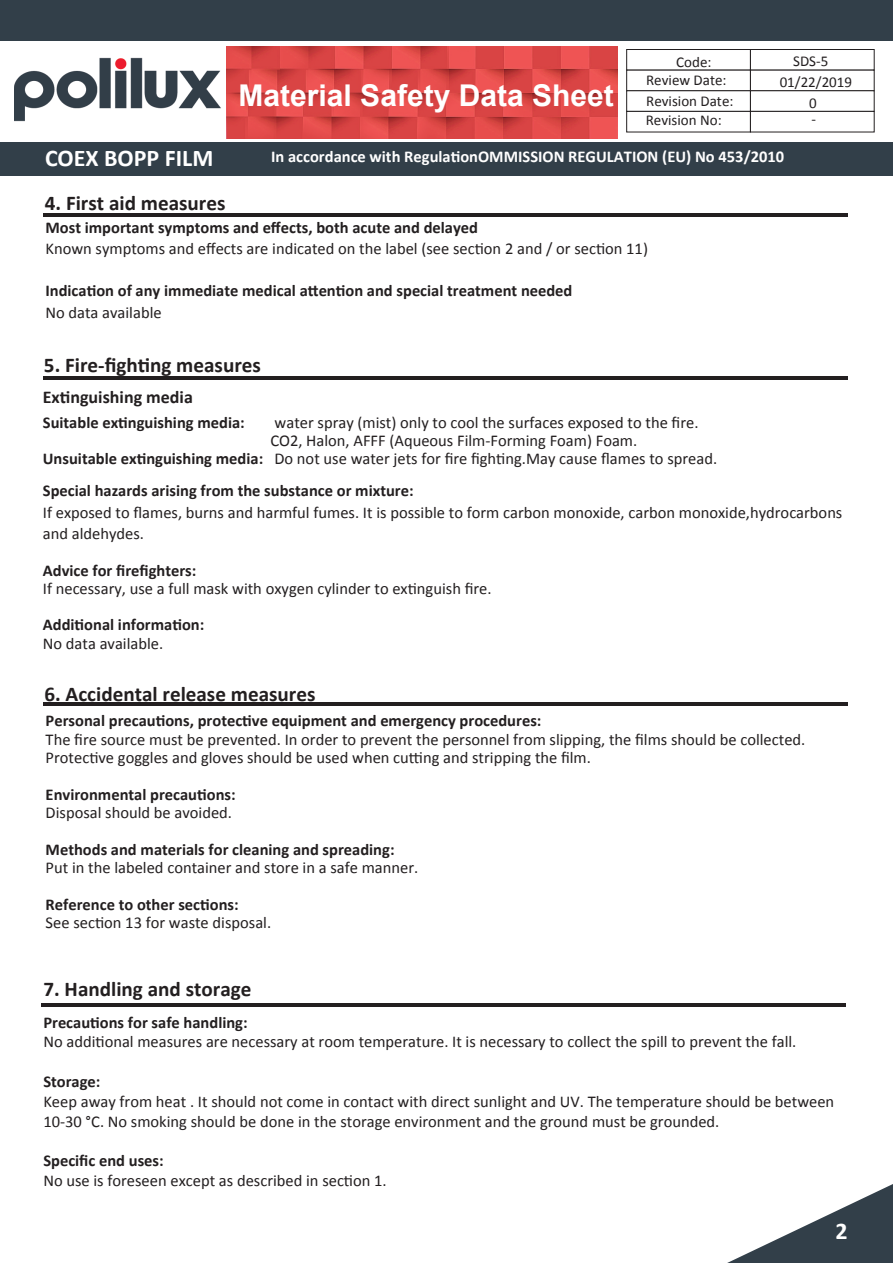
<style>
.page{position:relative;width:893px;height:1263px;background:#fff}
.page>*{position:absolute;margin:0;border:0;box-sizing:border-box;transform-origin:0 0}
.t1{font:700 30px "Arial";color:#fff}
.t2{font:700 24px "Calibri";color:#fff}
.t3{font:700 21px "Calibri";color:#231f20}
.t4{font:700 18px "Calibri";color:#231f20}
.t5{font:16.5px/21.3px "Calibri";color:#231f20}
.t6{font:700 16.5px "Calibri";color:#231f20}
.t7{font:700 16.5px "Calibri";color:#fff}
.t8{font:15px "Calibri";color:#231f20}
.s1{font-family:"Calibri";font-weight:400;font-size:15px;color:#231f20}
.s2{font-weight:700}
</style>
<div class="page">
<hr style="left:43px;top:213px;width:804px;height:3px;background:#231f20">
<hr style="left:43px;top:376px;width:804px;height:4px;background:#231f20">
<hr style="left:43px;top:702px;width:804px;height:3px;background:#231f20">
<hr style="left:42px;top:1004px;width:804px;height:3px;background:#231f20">
<svg style="left:727px;top:1184px;width:166px;height:79px"></svg>
<div style="left:626px;top:49px;width:125px;height:21px;background:#fff;border:1px solid #231f20"></div>
<div style="left:750px;top:49px;width:124px;height:21px;background:#fff;border:1px solid #231f20"></div>
<div style="left:626px;top:70px;width:125px;height:21px;background:#fff;border:1px solid #231f20"></div>
<div style="left:750px;top:70px;width:124px;height:21px;background:#fff;border:1px solid #231f20"></div>
<div style="left:626px;top:111px;width:125px;height:21px;background:#fff;border:1px solid #231f20"></div>
<div style="left:750px;top:111px;width:124px;height:21px;background:#fff;border:1px solid #231f20"></div>
<div style="left:0;top:0;width:893px;height:40px;background:#323f49"></div>
<img style="left:14px;top:57px;width:207px;height:65px">
<img style="left:226px;top:46px;width:392px;height:92px">
<div style="left:0;top:142px;width:893px;height:34px;background:#323f49"></div>
<p class="t8" style="left:676px;top:52px;width:37px">Code:</p>
<p class="t8" style="left:646px;top:70px;width:82px">Review Date:</p>
<h1 class="t1" style="left:239px;top:75px;width:496px">Material Safety Data Sheet <span class="s1">Revision Date:</span></h1>
<p class="t8" style="left:646px;top:111px;width:77px">Revision No:</p>
<p class="t8" style="left:793px;top:52px;width:37px">SDS-5</p>
<p class="t8" style="left:780px;top:73px;width:74px">01/22/2019</p>
<p class="t8" style="left:809px;top:94px;width:9px">0</p>
<p class="t8" style="left:812px;top:110px;width:6px">-</p>
<h2 class="t2" style="left:45px;top:142px;width:170px">COEX BOPP FILM</h2>
<p class="t7" style="left:271px;top:146px;width:515px">In accordance with RegulationOMMISSION REGULATION (EU) No 453/2010</p>
<p class="t3" style="left:45px;top:189px;width:182px">4. First aid measures</p>
<p class="t6" style="left:45px;top:216px;width:434px">Most important symptoms and effects, both acute and delayed</p>
<p class="t5" style="left:45px;top:238px;width:604px">Known symptoms and effects are indicated on the label (see section 2 and / or section 11)</p>
<p class="t6" style="left:45px;top:280px;width:528px">Indication of any immediate medical attention and special treatment needed</p>
<p class="t5" style="left:45px;top:302px;width:118px">No data available</p>
<p class="t3" style="left:44px;top:351px;width:219px">5. Fire-fighting measures</p>
<p class="t4" style="left:43px;top:386px;width:152px">Extinguishing media</p>
<p class="t6" style="left:43px;top:412px;width:203px">Suitable extinguishing media:</p>
<p class="t5" style="left:275px;top:411px;width:425px">water spray (mist) only to cool the surfaces exposed to the fire.</p>
<p class="t5" style="left:270px;top:430px;width:368px">CO2, Halon, AFFF (Aqueous Film-Forming Foam) Foam.</p>
<p class="t5" style="left:43px;top:448px;width:676px"><span class="s2">Unsuitable extinguishing media:</span> Do not use water jets for fire fighting.May cause flames to spread.</p>
<p class="t6" style="left:43px;top:480px;width:372px">Special hazards arising from the substance or mixture:</p>
<p class="t5" style="left:43px;top:501px;width:801px">If exposed to flames, burns and harmful fumes. It is possible to form carbon monoxide, carbon monoxide,hydrocarbons and aldehydes.</p>
<p class="t6" style="left:43px;top:559px;width:155px">Advice for firefighters:</p>
<p class="t5" style="left:43px;top:578px;width:450px">If necessary, use a full mask with oxygen cylinder to extinguish fire.</p>
<p class="t6" style="left:43px;top:614px;width:163px">Additional information:</p>
<p class="t5" style="left:43px;top:633px;width:122px">No data available.</p>
<p class="t3" style="left:45px;top:680px;width:272px">6. Accidental release measures</p>
<p class="t6" style="left:46px;top:710px;width:497px">Personal precautions, protective equipment and emergency procedures:</p>
<p class="t5" style="left:46px;top:730px;width:761px;line-height:18.3px">The fire source must be prevented. In order to prevent the personnel from slipping, the films should be collected.<br>Protective goggles and gloves should be used when cutting and stripping the film.</p>
<p class="t6" style="left:46px;top:784px;width:192px">Environmental precautions:</p>
<p class="t5" style="left:46px;top:802px;width:188px">Disposal should be avoided.</p>
<p class="t6" style="left:46px;top:838px;width:350px">Methods and materials for cleaning and spreading:</p>
<p class="t5" style="left:46px;top:857px;width:374px">Put in the labeled container and store in a safe manner.</p>
<p class="t6" style="left:46px;top:893px;width:195px">Reference to other sections:</p>
<p class="t5" style="left:46px;top:912px;width:227px">See section 13 for waste disposal.</p>
<p class="t3" style="left:44px;top:976px;width:209px">7. Handling and storage</p>
<p class="t6" style="left:43px;top:1011px;width:206px">Precautions for safe handling:</p>
<p class="t5" style="left:43px;top:1031px;width:754px">No additional measures are necessary at room temperature. It is necessary to collect the spill to prevent the fall.</p>
<p class="t6" style="left:43px;top:1071px;width:59px">Storage:</p>
<p class="t5" style="left:43px;top:1091px;width:792px;line-height:19.8px">Keep away from heat . It should not come in contact with direct sunlight and UV. The temperature should be between<br>10-30 °C. No smoking should be done in the storage environment and the ground must be grounded.</p>
<p class="t6" style="left:43px;top:1150px;width:122px">Specific end uses:</p>
<p class="t5" style="left:43px;top:1170px;width:345px">No use is foreseen except as described in section 1.</p>
<h2 class="t2" style="left:836px;top:1216px;width:14px">2</h2>
</div>
